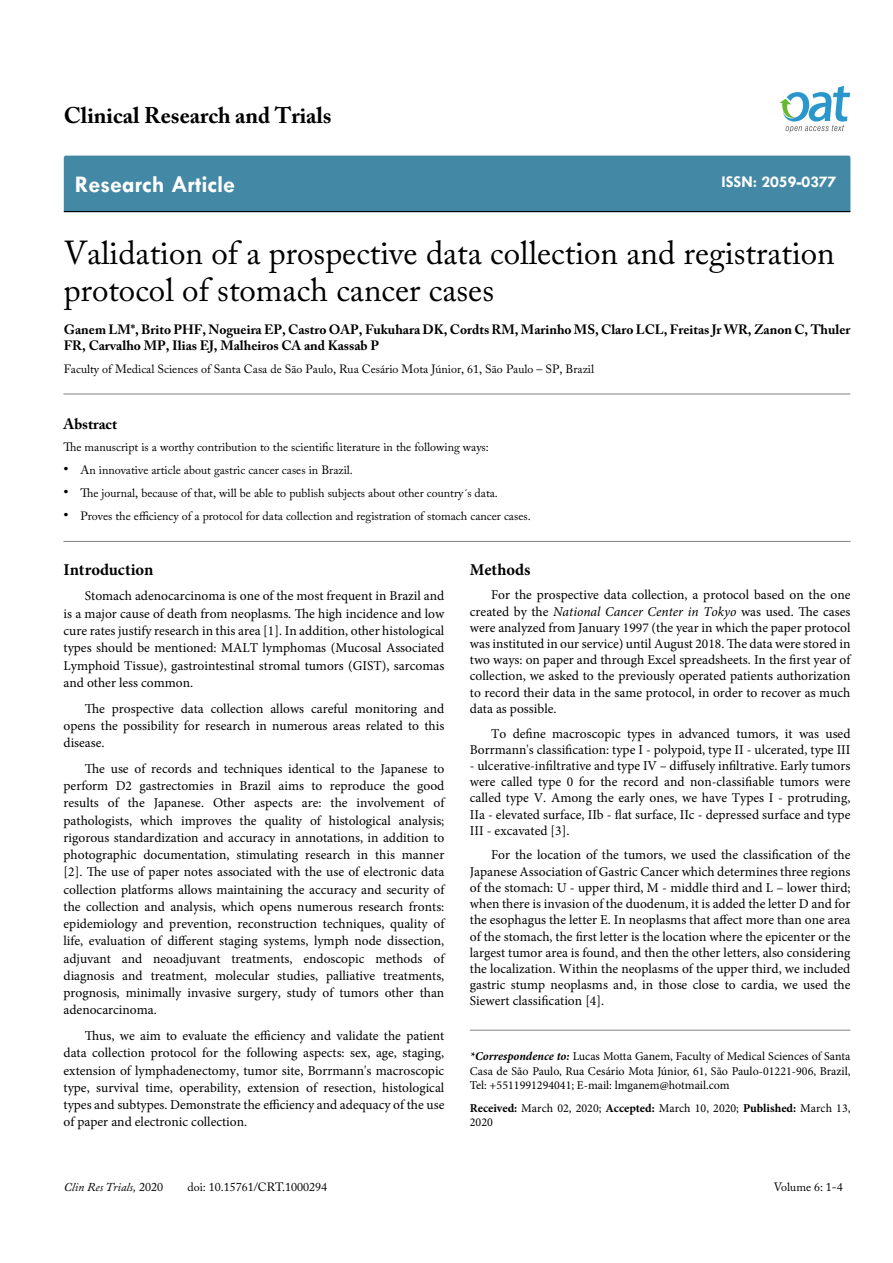
<style>
.page{position:relative;width:893px;height:1263px;background:#fff}
.page>*{position:absolute;margin:0;border:0;box-sizing:border-box;transform-origin:0 0}
.t1{font:33px/37.5px "Adobe Caslon Pro";color:#000}
.t2{font:700 24px "Tw Cen";color:#fff}
.t3{font:700 22.5px "Adobe Caslon Pro";color:#000}
.t4{font:700 16.5px "Minion Pro";color:#000}
.t5{font:700 16.5px "Tw Cen";color:#fff}
.t6{font:700 15px "Adobe Caslon Pro";color:#000}
.t7{font:13.5px/17.2px "Minion Pro";color:#000;text-align:justify}
.t8{font:700 13.5px/16.2px "Adobe Caslon Pro";color:#000}
.t9{font:12px "Adobe Caslon Pro";color:#000}
.t10{font:12px/14.4px "Minion Pro";color:#000;text-align:justify}
.t11{font:italic 12px "Adobe Caslon Pro";color:#000}
.s1{font-size:15px}
.s2{font-style:normal}
.s3{font-style:italic}
.s4{font-weight:700;font-style:italic}
.s5{font-weight:700}
</style>
<div class="page">
<div style="left:64px;top:156px;width:786px;height:55px;background:#4389a5"></div>
<hr style="left:64px;top:211px;width:786px;height:1px;background:#000">
<svg style="left:779px;top:86px;width:71px;height:47px"></svg>
<hr style="left:63px;top:541px;width:787px;height:1px;background:#808285">
<hr style="left:63px;top:394px;width:787px;height:1px;background:#808285">
<hr style="left:470px;top:1030px;width:380px;height:1px;background:#808285">
<h3 class="t3" style="left:64px;top:102px;width:269px">Clinical Research and Trials</h3>
<h2 class="t2" style="left:75px;top:170px;width:162px">Research Article</h2>
<p class="t5" style="left:721px;top:172px;width:117px">ISSN: 2059-0377</p>
<h1 class="t1" style="left:64px;top:233px;width:773px">Validation of a prospective data collection and registration protocol of stomach cancer cases</h1>
<p class="t8" style="left:64px;top:321px;width:788px">Ganem LM*, Brito PHF, Nogueira EP, Castro OAP, Fukuhara DK, Cordts RM, Marinho MS, Claro LCL, Freitas Jr WR, Zanon C, Thuler<br>FR, Carvalho MP, Ilias EJ, Malheiros CA and Kassab P</p>
<p class="t9" style="left:64px;top:361px;width:532px">Faculty of Medical Sciences of Santa Casa de São Paulo, Rua Cesário Mota Júnior, 61, São Paulo – SP, Brazil</p>
<p class="t6" style="left:63px;top:415px;width:55px">Abstract</p>
<p class="t9" style="left:63px;top:440px;width:427px">The manuscript is a worthy contribution to the scientific literature in the following ways:</p>
<p class="t9" style="left:63px;top:463px;width:291px"><span class="s1">•</span> An innovative article about gastric cancer cases in Brazil.</p>
<p class="t9" style="left:63px;top:486px;width:436px"><span class="s1">•</span> The journal, because of that, will be able to publish subjects about other country´s data.</p>
<p class="t9" style="left:63px;top:509px;width:469px"><span class="s1">•</span> Proves the efficiency of a protocol for data collection and registration of stomach cancer cases.</p>
<p class="t4" style="left:64px;top:558px;width:91px">Introduction</p>
<p class="t7" style="left:64px;top:588px;width:382px;text-indent:21px">Stomach adenocarcinoma is one of the most frequent in Brazil and is a major cause of death from neoplasms. The high incidence and low cure rates justify research in this area [1]. In addition, other histological types should be mentioned: MALT lymphomas (Mucosal Associated Lymphoid Tissue), gastrointestinal stromal tumors (GIST), sarcomas and other less common.</p>
<p class="t7" style="left:64px;top:700px;width:382px;text-indent:21px">The prospective data collection allows careful monitoring and opens the possibility for research in numerous areas related to this disease.</p>
<p class="t7" style="left:64px;top:760px;width:382px;text-indent:21px">The use of records and techniques identical to the Japanese to perform D2 gastrectomies in Brazil aims to reproduce the good results of the Japanese. Other aspects are: the involvement of pathologists, which improves the quality of histological analysis; rigorous standardization and accuracy in annotations, in addition to photographic documentation, stimulating research in this manner [2]. The use of paper notes associated with the use of electronic data collection platforms allows maintaining the accuracy and security of the collection and analysis, which opens numerous research fronts: epidemiology and prevention, reconstruction techniques, quality of life, evaluation of different staging systems, lymph node dissection, adjuvant and neoadjuvant treatments, endoscopic methods of diagnosis and treatment, molecular studies, palliative treatments, prognosis, minimally invasive surgery, study of tumors other than adenocarcinoma.</p>
<p class="t7" style="left:64px;top:1027px;width:382px;text-indent:21px">Thus, we aim to evaluate the efficiency and validate the patient data collection protocol for the following aspects: sex, age, staging, extension of lymphadenectomy, tumor site, Borrmann's macroscopic type, survival time, operability, extension of resection, histological types and subtypes. Demonstrate the efficiency and adequacy of the use of paper and electronic collection.</p>
<p class="t11" style="left:64px;top:1180px;width:101px">Clin Res Trials, <span class="s2">2020</span></p>
<p class="t9" style="left:188px;top:1180px;width:141px">doi: 10.15761/CRT.1000294</p>
<p class="t4" style="left:470px;top:558px;width:62px">Methods</p>
<p class="t7" style="left:470px;top:587px;width:382px;line-height:16.2px;text-indent:21px">For the prospective data collection, a protocol based on the one created by the <span class="s3">National Cancer Center in Tokyo</span> was used. The cases were analyzed from January 1997 (the year in which the paper protocol was instituted in our service) until August 2018. The data were stored in two ways: on paper and through Excel spreadsheets. In the first year of collection, we asked to the previously operated patients authorization to record their data in the same protocol, in order to recover as much data as possible.</p>
<p class="t7" style="left:470px;top:725px;width:382px;line-height:16.2px;text-align:right">To define macroscopic types in advanced tumors, it was used<br>Borrmann's classification: type I - polypoid, type II - ulcerated, type III</p>
<p class="t7" style="left:470px;top:758px;width:382px;line-height:16.2px">- ulcerative-infiltrative and type IV – diffusely infiltrative. Early tumors were called type 0 for the record and non-classifiable tumors were called type V. Among the early ones, we have Types I - protruding, IIa - elevated surface, IIb - flat surface, IIc - depressed surface and type III - excavated [3].</p>
<p class="t7" style="left:470px;top:847px;width:382px;line-height:16.2px;text-indent:21px">For the location of the tumors, we used the classification of the Japanese Association of Gastric Cancer which determines three regions of the stomach: U - upper third, M - middle third and L – lower third; when there is invasion of the duodenum, it is added the letter D and for the esophagus the letter E. In neoplasms that affect more than one area of the stomach, the first letter is the location where the epicenter or the largest tumor area is found, and then the other letters, also considering the localization. Within the neoplasms of the upper third, we included gastric stump neoplasms and, in those close to cardia, we used the Siewert classification [4].</p>
<p class="t10" style="left:470px;top:1049px;width:382px"><span class="s4">*Correspondence to:</span> Lucas Motta Ganem, Faculty of Medical Sciences of Santa Casa de São Paulo, Rua Cesário Mota Júnior, 61, São Paulo-01221-906, Brazil, Tel: +5511991294041; E-mail: lmganem@hotmail.com</p>
<p class="t10" style="left:470px;top:1101px;width:382px"><span class="s5">Received:</span> March 02, 2020; <span class="s5">Accepted:</span> March 10, 2020; <span class="s5">Published:</span> March 13,<br>2020</p>
<p class="t9" style="left:774px;top:1180px;width:71px">Volume 6: 1-4</p>
</div>
